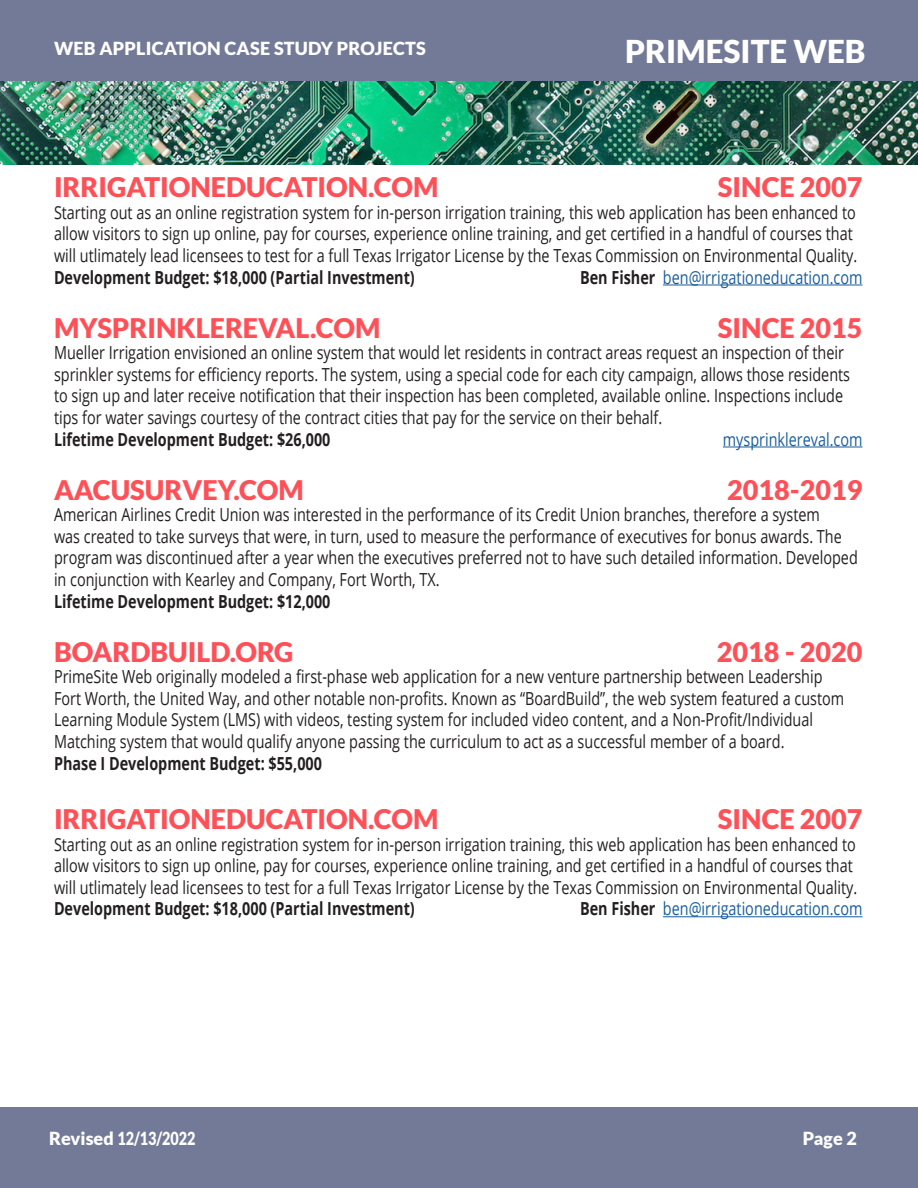
<style>
.page{position:relative;width:918px;height:1188px;background:#fff}
.page>*{position:absolute;margin:0;border:0;box-sizing:border-box;transform-origin:0 0}
.t1{font:900 31.5px "Lato";color:#fff}
.PageMaker_Defaults{font:900 27px "Lato";color:#ff5057}
.PageMaker_Defaults-2{font:18px/21.6px "Open Sans";color:#231f20;scale:.8 1}
.PageMaker_Defaults-3{font:700 18px "Open Sans";color:#231f20;scale:.8 1}
.PageMaker_Defaults-4{font:18px "Open Sans";color:#175d9e;scale:.8 1}
.PageMaker_Defaults-5{font:900 18px "Lato";letter-spacing:.01em;color:#fff}
.s1{font-weight:700}
.s2{font-weight:700;color:#231f20}
</style>
<div class="page">
<div style="left:0;top:1107px;width:918px;height:81px;background:#737a98"></div>
<img style="left:0;top:81px;width:918px;height:83px">
<div style="left:0;top:0;width:918px;height:81px;background:#737a98"></div>
<hr style="left:663px;top:285px;width:200px;height:1px;background:#175d9e">
<hr style="left:723px;top:447px;width:139px;height:1px;background:#175d9e">
<hr style="left:663px;top:916px;width:200px;height:1px;background:#175d9e">
<p class="PageMaker_Defaults-5" style="left:54px;top:38px;width:373px">WEB APPLICATION CASE STUDY PROJECTS</p>
<h1 class="t1" style="left:625px;top:33px;width:242px">PRIMESITE WEB</h1>
<p class="PageMaker_Defaults" style="left:54px;top:172px;width:386px">IRRIGATIONEDUCATION.COM</p>
<p class="PageMaker_Defaults" style="left:718px;top:172px;width:146px">SINCE 2007</p>
<p class="PageMaker_Defaults-2" style="left:54px;top:201px;width:1006px">Starting out as an online registration system for in-person irrigation training, this web application has been enhanced to allow visitors to sign up online, pay for courses, experience online training, and get certified in a handful of courses that will utlimately lead licensees to test for a full Texas Irrigator License by the Texas Commission on Environmental Quality.<br><span class="s1">Development Budget: $18,000 (Partial Investment)</span></p>
<p class="PageMaker_Defaults-4" style="left:580px;top:265px;width:354px"><span class="s2">Ben Fisher</span> ben@irrigationeducation.com</p>
<p class="PageMaker_Defaults" style="left:54px;top:312px;width:328px">MYSPRINKLEREVAL.COM</p>
<p class="PageMaker_Defaults" style="left:718px;top:312px;width:146px">SINCE 2015</p>
<p class="PageMaker_Defaults-2" style="left:54px;top:341px;width:997px">Mueller Irrigation envisioned an online system that would let residents in contract areas request an inspection of their sprinkler systems for efficiency reports. The system, using a special code for each city campaign, allows those residents to sign up and later receive notification that their inspection has been completed, available online. Inspections include tips for water savings courtesy of the contract cities that pay for the service on their behalf.</p>
<p class="PageMaker_Defaults-3" style="left:54px;top:426px;width:347px">Lifetime Development Budget: $26,000</p>
<p class="PageMaker_Defaults-4" style="left:723px;top:427px;width:176px">mysprinklereval.com</p>
<p class="PageMaker_Defaults" style="left:54px;top:474px;width:251px">AACUSURVEY.COM</p>
<p class="PageMaker_Defaults" style="left:727px;top:474px;width:137px">2018-2019</p>
<p class="PageMaker_Defaults-2" style="left:54px;top:503px;width:1006px">American Airlines Credit Union was interested in the performance of its Credit Union branches, therefore a system<br>was created to take surveys that were, in turn, used to measure the performance of executives for bonus awards. The program was discontinued after a year when the executives preferred not to have such detailed information. Developed in conjunction with Kearley and Company, Fort Worth, TX.</p>
<p class="PageMaker_Defaults-3" style="left:54px;top:588px;width:347px">Lifetime Development Budget: $12,000</p>
<p class="PageMaker_Defaults" style="left:54px;top:636px;width:241px">BOARDBUILD.ORG</p>
<p class="PageMaker_Defaults" style="left:717px;top:636px;width:147px">2018 - 2020</p>
<p class="PageMaker_Defaults-2" style="left:54px;top:665px;width:989px">PrimeSite Web originally modeled a first-phase web application for a new venture partnership between Leadership Fort Worth, the United Way, and other notable non-profits. Known as “BoardBuild”, the web system featured a custom Learning Module System (LMS) with videos, testing system for included video content, and a Non-Profit/Individual Matching system that would qualify anyone passing the curriculum to act as a successful member of a board.</p>
<p class="PageMaker_Defaults-3" style="left:54px;top:750px;width:337px">Phase I Development Budget: $55,000</p>
<p class="PageMaker_Defaults" style="left:54px;top:803px;width:386px">IRRIGATIONEDUCATION.COM</p>
<p class="PageMaker_Defaults" style="left:718px;top:803px;width:146px">SINCE 2007</p>
<p class="PageMaker_Defaults-2" style="left:54px;top:833px;width:1006px">Starting out as an online registration system for in-person irrigation training, this web application has been enhanced to allow visitors to sign up online, pay for courses, experience online training, and get certified in a handful of courses that will utlimately lead licensees to test for a full Texas Irrigator License by the Texas Commission on Environmental Quality.<br><span class="s1">Development Budget: $18,000 (Partial Investment)</span></p>
<p class="PageMaker_Defaults-4" style="left:580px;top:897px;width:354px"><span class="s2">Ben Fisher</span> ben@irrigationeducation.com</p>
<p class="PageMaker_Defaults-5" style="left:49px;top:1127px;width:148px">Revised 12/13/2022</p>
<p class="PageMaker_Defaults-5" style="left:803px;top:1127px;width:55px">Page 2</p>
</div>
